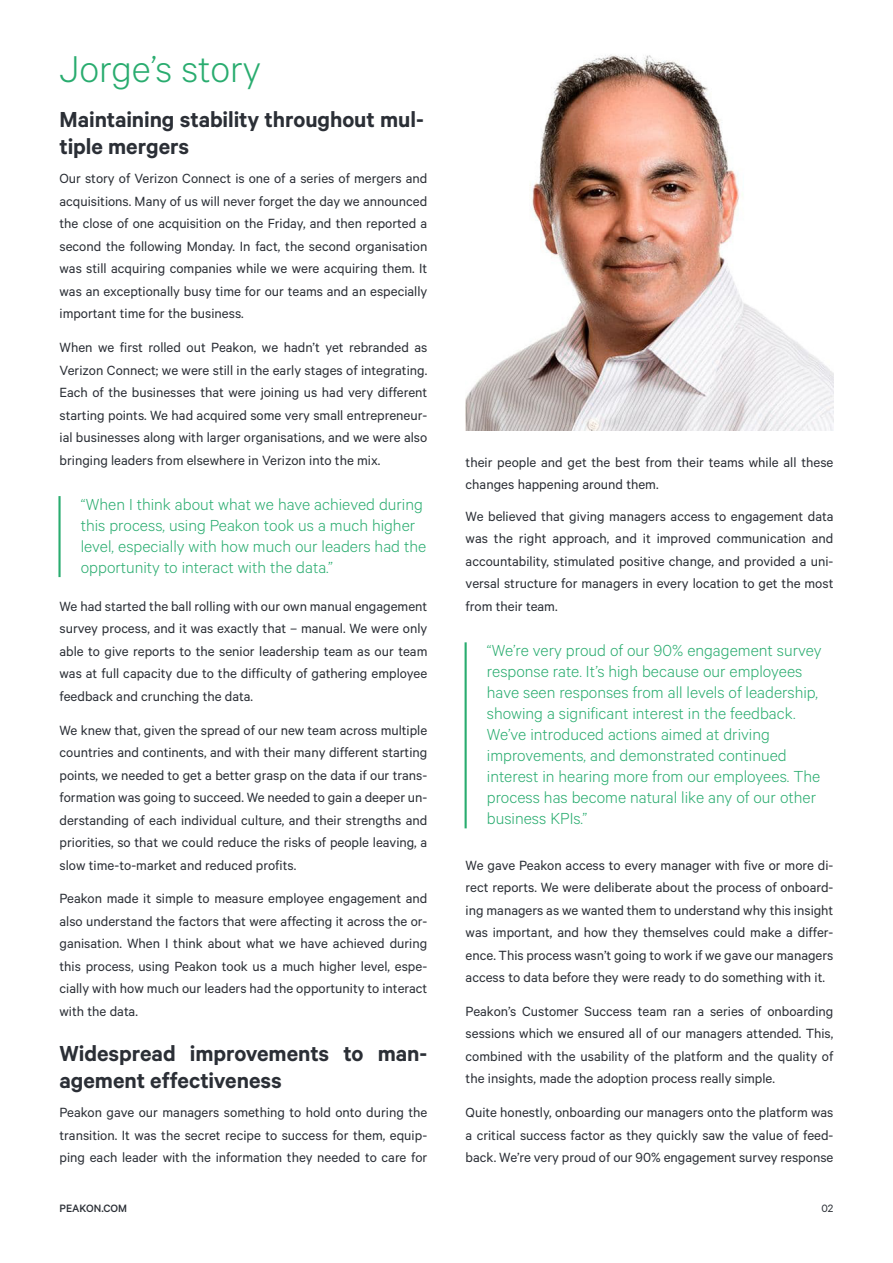
<style>
.page{position:relative;width:893px;height:1263px;background:#fff}
.page>*{position:absolute;margin:0;border:0;box-sizing:border-box;transform-origin:0 0}
.Headline{font:300 42px "Calibre";color:#29ac6f}
.Paragraph_-_Headline{font:600 24.45px/27px "Calibre";letter-spacing:-.005em;color:#2b2f36}
.Quote_-_text{font:300 18px/21px "Calibre";color:#29ac6f}
.Paragraph{font:15px/22.5px "Calibre";color:#2b2f36;text-align:justify}
.t1{font:500 12px "Calibre";color:#2b2f36}
.t2{font:12px "Calibre";color:#2b2f36}
</style>
<div class="page">
<hr style="left:58px;top:496px;width:3px;height:81px;background:#29ac6f">
<hr style="left:465px;top:642px;width:2px;height:186px;background:#29ac6f">
<img style="left:466px;top:54px;width:367px;height:377px">
<p class="Headline" style="left:60px;top:45px;width:203px">Jorge’s story</p>
<p class="Paragraph_-_Headline" style="left:60px;top:105px;width:366px">Maintaining stability throughout mul&shy;tiple mergers</p>
<p class="Paragraph" style="left:60px;top:167px;width:369px">Our story of Verizon Connect is one of a series of mergers and acquisitions. Many of us will never forget the day we announced the close of one acquisition on the Friday, and then reported a second the following Monday. In fact, the second organisation was still acquiring companies while we were acquiring them. It was an exceptionally busy time for our teams and an especially important time for the business.</p>
<p class="Paragraph" style="left:60px;top:336px;width:369px">When we first rolled out Peakon, we hadn’t yet rebranded as Verizon Connect; we were still in the early stages of integrating.<br>Each of the businesses that were joining us had very different starting points. We had acquired some very small entrepreneur&shy;ial businesses along with larger organisations, and we were also bringing leaders from elsewhere in Verizon into the mix.</p>
<p class="Quote_-_text" style="left:81px;top:493px;width:347px">“When I think about what we have achieved during this process, using Peakon took us a much higher level, especially with how much our leaders had the opportunity to interact with the data.”</p>
<p class="Paragraph" style="left:60px;top:594px;width:369px">We had started the ball rolling with our own manual engagement survey process, and it was exactly that – manual. We were only able to give reports to the senior leadership team as our team was at full capacity due to the difficulty of gathering employee feedback and crunching the data.</p>
<p class="Paragraph" style="left:60px;top:718px;width:369px">We knew that, given the spread of our new team across multiple countries and continents, and with their many different starting points, we needed to get a better grasp on the data if our trans&shy;formation was going to succeed. We needed to gain a deeper un&shy;derstanding of each individual culture, and their strengths and priorities, so that we could reduce the risks of people leaving, a slow time-to-market and reduced profits.</p>
<p class="Paragraph" style="left:60px;top:887px;width:369px">Peakon made it simple to measure employee engagement and also understand the factors that were affecting it across the or&shy;ganisation. When I think about what we have achieved during this process, using Peakon took us a much higher level, espe&shy;cially with how much our leaders had the opportunity to interact with the data.</p>
<p class="Paragraph_-_Headline" style="left:60px;top:1039px;width:369px">Widespread improvements to man&shy;agement effectiveness</p>
<p class="Paragraph" style="left:60px;top:1101px;width:369px">Peakon gave our managers something to hold onto during the transition. It was the secret recipe to success for them, equip&shy;ping each leader with the information they needed to care for</p>
<p class="Paragraph" style="left:466px;top:450px;width:369px">their people and get the best from their teams while all these changes happening around them.</p>
<p class="Paragraph" style="left:466px;top:504px;width:369px">We believed that giving managers access to engagement data was the right approach, and it improved communication and accountability, stimulated positive change, and provided a uni&shy;versal structure for managers in every location to get the most from their team.</p>
<p class="Quote_-_text" style="left:487px;top:639px;width:336px">“We’re very proud of our 90% engagement survey response rate. It’s high because our employees have seen responses from all levels of leadership, showing a significant interest in the feedback.<br>We’ve introduced actions aimed at driving improvements, and demonstrated continued interest in hearing more from our employees. The process has become natural like any of our other business KPIs.”</p>
<p class="Paragraph" style="left:466px;top:853px;width:369px">We gave Peakon access to every manager with five or more di&shy;rect reports. We were deliberate about the process of onboard&shy;ing managers as we wanted them to understand why this insight was important, and how they themselves could make a differ&shy;ence. This process wasn’t going to work if we gave our managers access to data before they were ready to do something with it.</p>
<p class="Paragraph" style="left:466px;top:999px;width:369px">Peakon’s Customer Success team ran a series of onboarding sessions which we ensured all of our managers attended. This, combined with the usability of the platform and the quality of the insights, made the adoption process really simple.</p>
<p class="Paragraph" style="left:466px;top:1101px;width:369px">Quite honestly, onboarding our managers onto the platform was a critical success factor as they quickly saw the value of feed&shy;back. We’re very proud of our 90% engagement survey response</p>
<p class="t1" style="left:60px;top:1202px;width:69px">PEAKON.COM</p>
<p class="t2" style="left:822px;top:1202px;width:13px">02</p>
</div>
